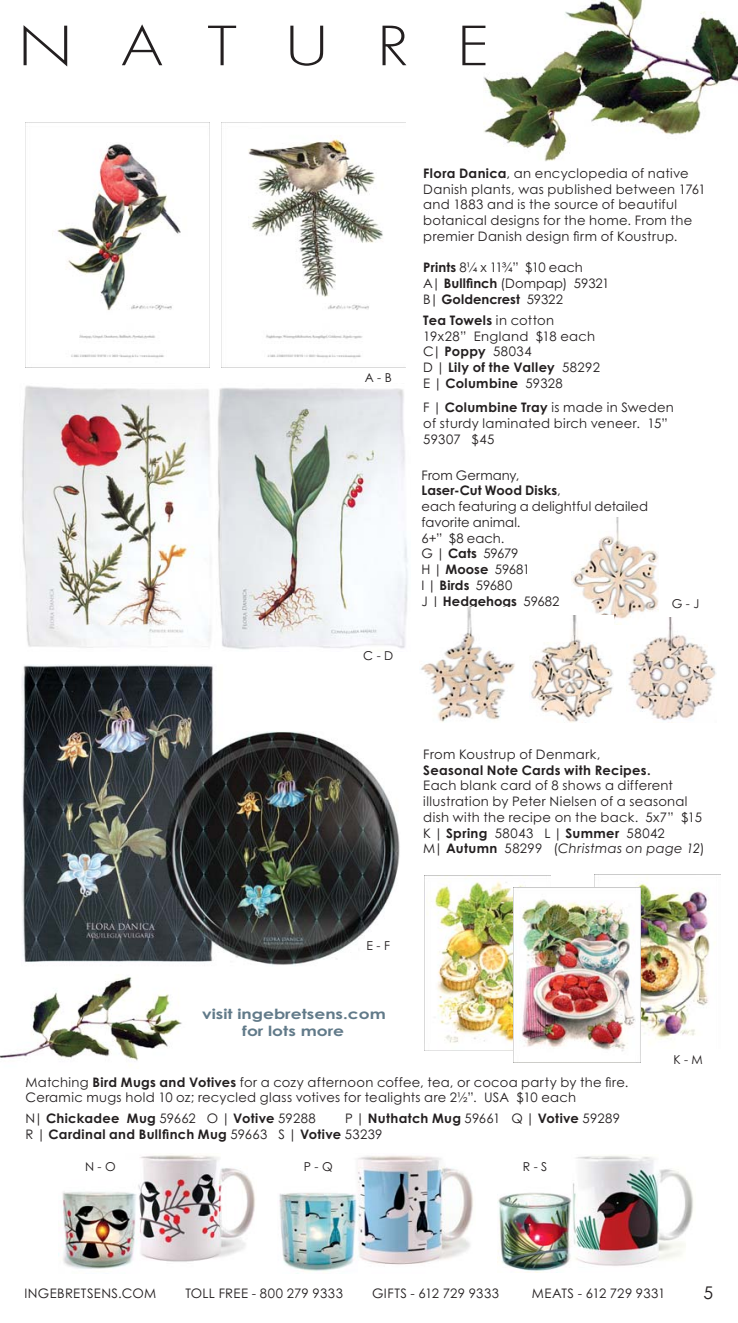
<style>
.page{position:relative;width:738px;height:1323px;background:#fff}
.page>*{position:absolute;margin:0;border:0;box-sizing:border-box;transform-origin:0 0}
.t1{font:300 52.5px "Futura";letter-spacing:.765em;color:#231f20;scale:1.22 1}
.t2{font:17.5px "Century Gothic";color:#231f20}
.t3{font:700 14px/16.8px "Century Gothic";color:#617a89;text-align:center;scale:1.22 1}
.t4{font:13.12px/15.8px "Century Gothic";letter-spacing:.02em;color:#231f20}
.t5{font:700 13.12px/15.8px "Century Gothic";letter-spacing:.025em;color:#231f20}
.t6{font:13.12px/15.8px "Century Gothic";letter-spacing:-.005em;color:#231f20}
.t7{font:12.25px "Century Gothic";color:#231f20}
.s1{font-weight:700}
.s2{font-style:italic}
.s3{font-weight:400}
</style>
<div class="page">
<img style="left:628px;top:618px;width:87px;height:103px">
<img style="left:420px;top:608px;width:95px;height:114px">
<img style="left:571px;top:518px;width:87px;height:107px">
<img style="left:0;top:977px;width:182px;height:84px">
<img style="left:483px;top:0;width:254px;height:161px">
<img style="left:25px;top:123px;width:184px;height:245px">
<img style="left:22px;top:664px;width:378px;height:302px">
<img style="left:22px;top:386px;width:386px;height:264px">
<img style="left:62px;top:1155px;width:193px;height:114px">
<img style="left:594px;top:874px;width:126px;height:175px">
<img style="left:424px;top:876px;width:100px;height:175px">
<img style="left:513px;top:887px;width:126px;height:175px">
<img style="left:279px;top:1155px;width:194px;height:119px">
<img style="left:497px;top:1155px;width:196px;height:118px">
<img style="left:531px;top:616px;width:82px;height:107px">
<img style="left:221px;top:123px;width:184px;height:245px">
<p class="t1" style="left:18px;top:16px;width:387px">NATURE</p>
<p class="t7" style="left:364px;top:373px;width:28px">A - B</p>
<p class="t7" style="left:363px;top:651px;width:31px">C - D</p>
<p class="t4" style="left:423px;top:166px;width:284px"><span class="s1">Flora Danica</span>, an encyclopedia of native Danish plants, was published between 1761 and 1883 and is the source of beautiful botanical designs for the home. From the premier Danish design firm of Koustrup.</p>
<p class="t6" style="left:423px;top:261px;width:188px"><span class="s1">Prints</span> 8¼ x 11¾” $10 each<br>A| <span class="s1">Bullfinch</span> (Dompap) 59321<br>B| <span class="s1">Goldencrest</span> 59322</p>
<p class="t4" style="left:423px;top:313px;width:178px"><span class="s1">Tea Towels</span> in cotton<br>19x28” England $18 each<br>C| <span class="s1">Poppy</span> 58034<br>D | <span class="s1">Lily of the Valley</span> 58292<br>E | <span class="s1">Columbine</span> 59328</p>
<p class="t4" style="left:423px;top:401px;width:252px">F | <span class="s1">Columbine Tray</span> is made in Sweden of sturdy laminated birch veneer. 15”<br>59307 $45</p>
<p class="t4" style="left:421px;top:468px;width:228px">From Germany,<br><span class="s1">Laser-Cut Wood Disks</span>,<br>each featuring a delightful detailed favorite animal.<br>6+” $8 each.<br>G | <span class="s1">Cats</span> 59679<br>H | <span class="s1">Moose</span> 59681<br>I | <span class="s1">Birds</span> 59680<br>J | <span class="s1">Hedgehogs</span> 59682</p>
<p class="t7" style="left:671px;top:599px;width:29px">G - J</p>
<p class="t4" style="left:423px;top:748px;width:283px">From Koustrup of Denmark,<br><span class="s1">Seasonal Note Cards with Recipes.<br></span>Each blank card of 8 shows a different illustration by Peter Nielsen of a seasonal dish with the recipe on the back. 5x7” $15<br>K | <span class="s1">Spring</span> 58043 L | <span class="s1">Summer</span> 58042<br>M| <span class="s1">Autumn</span> 58299 (<span class="s2">Christmas on page 12</span>)</p>
<p class="t7" style="left:366px;top:941px;width:25px">E - F</p>
<p class="t3" style="left:202px;top:1007px;width:152px">visit ingebretsens.com for lots more</p>
<p class="t7" style="left:673px;top:1055px;width:31px">K - M</p>
<p class="t4" style="left:26px;top:1075px;width:604px">Matching <span class="s1">Bird Mugs and Votives</span> for a cozy afternoon coffee, tea, or cocoa party by the fire.<br>Ceramic mugs hold 10 oz; recycled glass votives for tealights are 2½”. USA $10 each</p>
<p class="t5" style="left:26px;top:1112px;width:292px"><span class="s3">N|</span> Chickadee Mug <span class="s3">59662 O |</span> Votive <span class="s3">59288</span></p>
<p class="t5" style="left:26px;top:1112px;width:595px;text-indent:319px"><span class="s3">P |</span> Nuthatch Mug <span class="s3">59661 Q |</span> Votive <span class="s3">59289<br>R |</span> Cardinal and Bullfinch Mug <span class="s3">59663 S |</span> Votive <span class="s3">53239</span></p>
<p class="t7" style="left:85px;top:1162px;width:32px">N - O</p>
<p class="t7" style="left:304px;top:1162px;width:30px">P - Q</p>
<p class="t7" style="left:522px;top:1162px;width:26px">R - S</p>
<p class="t4" style="left:24px;top:1286px;width:133px">INGEBRETSENS.COM</p>
<p class="t4" style="left:185px;top:1286px;width:159px">TOLL FREE - 800 279 9333</p>
<p class="t4" style="left:372px;top:1286px;width:128px">GIFTS - 612 729 9333</p>
<p class="t4" style="left:531px;top:1286px;width:135px">MEATS - 612 729 9331</p>
<p class="t2" style="left:703px;top:1286px;width:11px">5</p>
</div>
